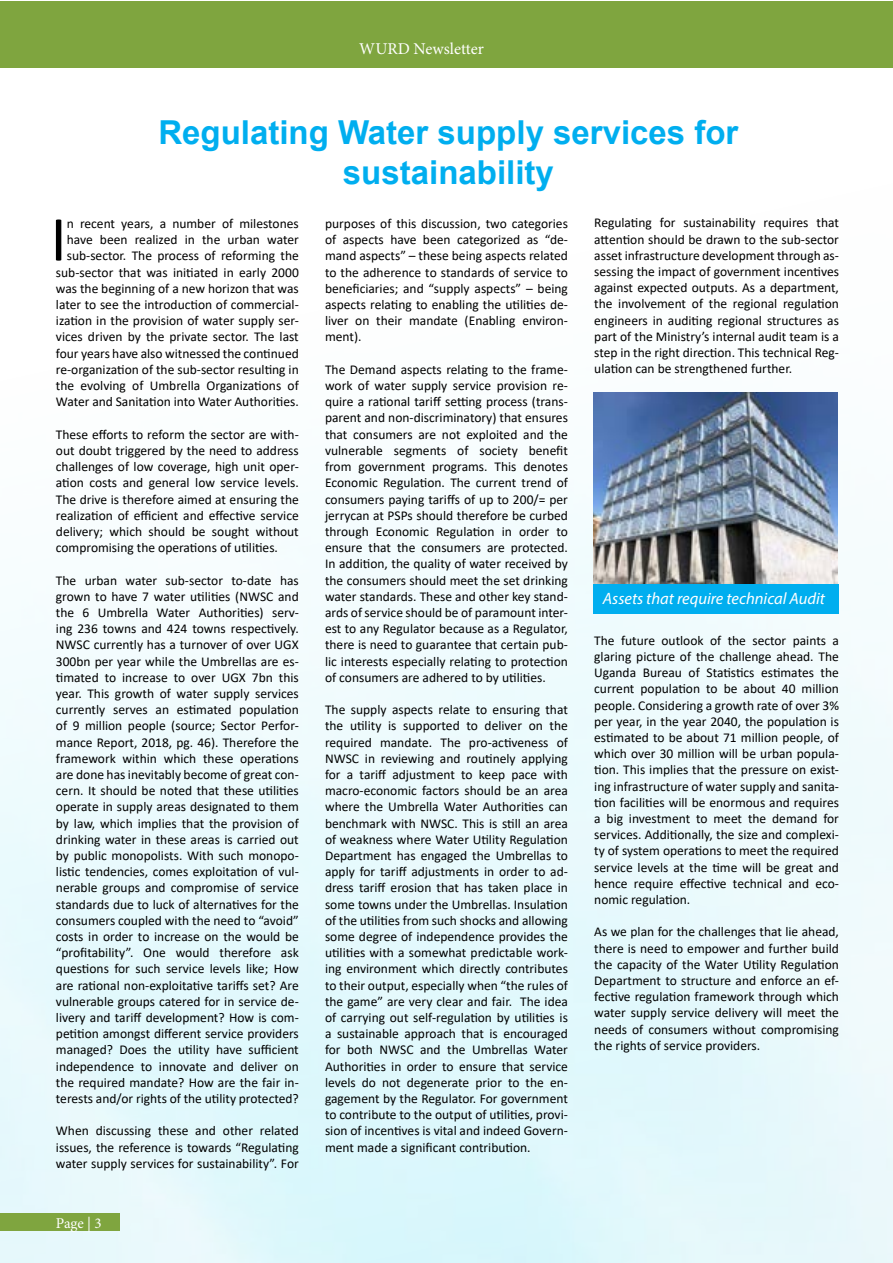
<style>
.page{position:relative;width:893px;height:1263px;background:#fff}
.page>*{position:absolute;margin:0;border:0;box-sizing:border-box;transform-origin:0 0}
.t1{font:64.5px "Calibri";color:#000}
.t2{font:700 33px/39.6px "Arial";color:#00aeef;text-align:center}
.t3{font:italic 16.5px "Myriad Pro";color:#fff}
.t4{font:16.5px "Minion Pro";color:#fff}
.t5{font:15px "Minion Pro";color:#fff}
.t6{font:13.5px/16.2px "Calibri";color:#000;text-align:justify}
</style>
<div class="page">
<img style="left:0;top:67px;width:893px;height:1196px">
<div style="left:0;top:1px;width:893px;height:66px;background:#7fa53f"></div>
<div style="left:0;top:1214px;width:119px;height:17px;background:#7fa53f"></div>
<div style="left:593px;top:584px;width:246px;height:29px;background:#00aeef"></div>
<img style="left:593px;top:392px;width:245px;height:192px">
<p class="t4" style="left:359px;top:38px;width:126px">WURD Newsletter</p>
<h2 class="t2" style="left:158px;top:113px;width:582px">Regulating Water supply services for sustainability</h2>
<p class="t6" style="left:56px;top:215px;width:244px;text-align:right">n recent years, a number of milestones have been realized in the urban water sub-sector. The process of reforming the sub-sector that was initiated in early 2000 was the beginning of a new horizon that was later to see the introduction of commercial&shy;ization in the provision of water supply ser&shy;vices driven by the private sector. The last four years have also witnessed the continued re-organization of the sub-sector resulting in the evolving of Umbrella Organizations of Water and Sanitation into Water Authorities.</p>
<p class="t6" style="left:56px;top:426px;width:244px">These efforts to reform the sector are with&shy;out doubt triggered by the need to address challenges of low coverage, high unit oper&shy;ation costs and general low service levels.<br>The drive is therefore aimed at ensuring the realization of efficient and effective service delivery; which should be sought without compromising the operations of utilities.</p>
<p class="t6" style="left:56px;top:572px;width:244px">The urban water sub-sector to-date has grown to have 7 water utilities (NWSC and the 6 Umbrella Water Authorities) serv&shy;ing 236 towns and 424 towns respectively.<br>NWSC currently has a turnover of over UGX 300bn per year while the Umbrellas are es&shy;timated to increase to over UGX 7bn this year. This growth of water supply services currently serves an estimated population of 9 million people (source; Sector Perfor&shy;mance Report, 2018, pg. 46). Therefore the framework within which these operations are done has inevitably become of great con&shy;cern. It should be noted that these utilities operate in supply areas designated to them by law, which implies that the provision of drinking water in these areas is carried out by public monopolists. With such monopo&shy;listic tendencies, comes exploitation of vul&shy;nerable groups and compromise of service standards due to luck of alternatives for the consumers coupled with the need to “avoid” costs in order to increase on the would be “profitability”. One would therefore ask questions for such service levels like; How are rational non-exploitative tariffs set? Are vulnerable groups catered for in service de&shy;livery and tariff development? How is com&shy;petition amongst different service providers managed? Does the utility have sufficient independence to innovate and deliver on the required mandate? How are the fair in&shy;terests and/or rights of the utility protected?</p>
<p class="t6" style="left:56px;top:1122px;width:244px">When discussing these and other related issues, the reference is towards “Regulating water supply services for sustainability”. For</p>
<h1 class="t1" style="left:50px;top:194px;width:18px">I</h1>
<p class="t5" style="left:56px;top:1213px;width:47px">Page | 3</p>
<p class="t6" style="left:325px;top:215px;width:244px">purposes of this discussion, two categories of aspects have been categorized as “de&shy;mand aspects” – these being aspects related to the adherence to standards of service to beneficiaries; and “supply aspects” – being aspects relating to enabling the utilities de&shy;liver on their mandate (Enabling environ&shy;ment).</p>
<p class="t6" style="left:325px;top:361px;width:244px">The Demand aspects relating to the frame&shy;work of water supply service provision re&shy;quire a rational tariff setting process (trans&shy;parent and non-discriminatory) that ensures that consumers are not exploited and the vulnerable segments of society benefit from government programs. This denotes Economic Regulation. The current trend of consumers paying tariffs of up to 200/= per jerrycan at PSPs should therefore be curbed through Economic Regulation in order to ensure that the consumers are protected.<br>In addition, the quality of water received by the consumers should meet the set drinking water standards. These and other key stand&shy;ards of service should be of paramount inter&shy;est to any Regulator because as a Regulator, there is need to guarantee that certain pub&shy;lic interests especially relating to protection of consumers are adhered to by utilities.</p>
<p class="t6" style="left:325px;top:701px;width:244px">The supply aspects relate to ensuring that the utility is supported to deliver on the required mandate. The pro-activeness of NWSC in reviewing and routinely applying for a tariff adjustment to keep pace with macro-economic factors should be an area where the Umbrella Water Authorities can benchmark with NWSC. This is still an area of weakness where Water Utility Regulation Department has engaged the Umbrellas to apply for tariff adjustments in order to ad&shy;dress tariff erosion that has taken place in some towns under the Umbrellas. Insulation of the utilities from such shocks and allowing some degree of independence provides the utilities with a somewhat predictable work&shy;ing environment which directly contributes to their output, especially when “the rules of the game” are very clear and fair. The idea of carrying out self-regulation by utilities is a sustainable approach that is encouraged for both NWSC and the Umbrellas Water Authorities in order to ensure that service levels do not degenerate prior to the en&shy;gagement by the Regulator. For government to contribute to the output of utilities, provi&shy;sion of incentives is vital and indeed Govern&shy;ment made a significant contribution.</p>
<p class="t6" style="left:594px;top:214px;width:246px">Regulating for sustainability requires that attention should be drawn to the sub-sector asset infrastructure development through as&shy;sessing the impact of government incentives against expected outputs. As a department, the involvement of the regional regulation engineers in auditing regional structures as part of the Ministry’s internal audit team is a step in the right direction. This technical Reg&shy;ulation can be strengthened further.</p>
<p class="t3" style="left:603px;top:588px;width:224px">Assets that require technical Audit</p>
<p class="t6" style="left:594px;top:632px;width:246px">The future outlook of the sector paints a glaring picture of the challenge ahead. The Uganda Bureau of Statistics estimates the current population to be about 40 million people. Considering a growth rate of over 3% per year, in the year 2040, the population is estimated to be about 71 million people, of which over 30 million will be urban popula&shy;tion. This implies that the pressure on exist&shy;ing infrastructure of water supply and sanita&shy;tion facilities will be enormous and requires a big investment to meet the demand for services. Additionally, the size and complexi&shy;ty of system operations to meet the required service levels at the time will be great and hence require effective technical and eco&shy;nomic regulation.</p>
<p class="t6" style="left:594px;top:923px;width:246px">As we plan for the challenges that lie ahead, there is need to empower and further build the capacity of the Water Utility Regulation Department to structure and enforce an ef&shy;fective regulation framework through which water supply service delivery will meet the needs of consumers without compromising the rights of service providers.</p>
</div>
